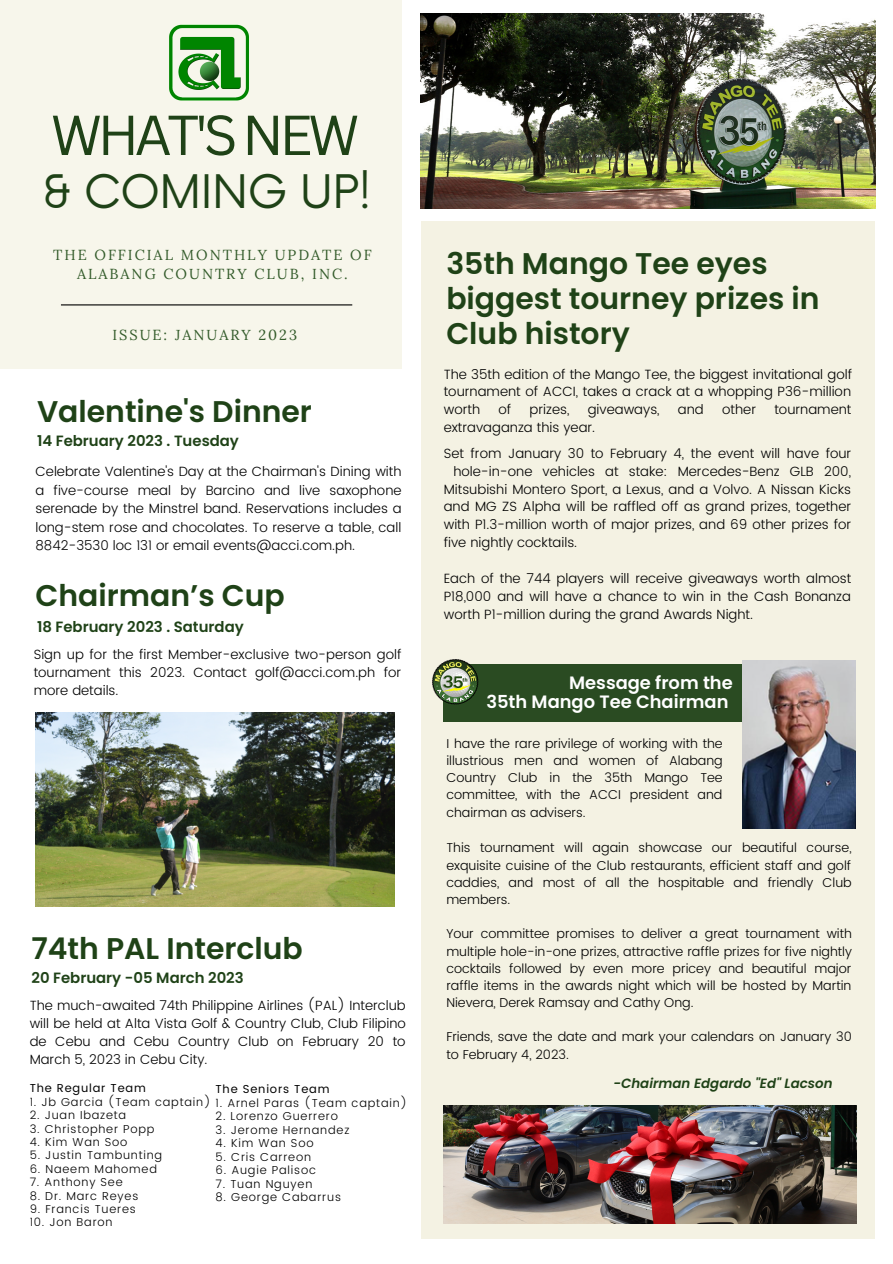
<style>
.page{position:relative;width:893px;height:1264px;background:#fff}
.page>*{position:absolute;margin:0;border:0;box-sizing:border-box;transform-origin:0 0}
.t1{font:55.05px "Canva Sans";letter-spacing:-.08em;color:#1f4217}
.t2{font:45px "Now";letter-spacing:-.015em;color:#1f4217}
.t3{font:600 29.85px/34.8px "Poppins";color:#1f4217}
.t4{font:600 17.85px/19px "Poppins";color:#fff;text-align:right}
.t5{font:600 14.85px "Poppins";color:#1f4217}
.t6{font:14.55px/20px "Lora";letter-spacing:.135em;color:#335b2a;text-align:center}
.t7{font:300 13.35px/17.9px "Poppins";color:#000;text-align:justify}
.t8{font:italic 600 13.35px "Poppins";color:#1f4217}
.t9{font:300 12.9px/17.2px "Poppins";color:#000;text-align:justify}
.t10{font:300 11.55px "Poppins";letter-spacing:.07em;color:#000}
.t11{font:11.55px "Poppins";letter-spacing:.07em;color:#000}
</style>
<div class="page">
<div style="left:0;top:0;width:402px;height:369px;background:#f7f6eb"></div>
<hr style="left:61px;top:304px;width:291px;height:1px;background:#000">
<div style="left:421px;top:221px;width:453px;height:1017px;background:#f4f2e3"></div>
<img style="left:169px;top:24px;width:80px;height:77px">
<div style="left:443px;top:664px;width:346px;height:57px;background:#2a4b22"></div>
<img style="left:742px;top:660px;width:113px;height:168px">
<img style="left:432px;top:659px;width:47px;height:46px">
<img style="left:421px;top:13px;width:454px;height:196px">
<img style="left:443px;top:1105px;width:413px;height:118px">
<img style="left:35px;top:712px;width:359px;height:194px">
<h1 class="t1" style="left:51px;top:96px;width:310px">WHAT'S NEW</h1>
<h2 class="t2" style="left:41px;top:166px;width:332px">&amp; COMING UP!</h2>
<p class="t6" style="left:53px;top:244px;width:320px">THE OFFICIAL MONTHLY UPDATE OF<br>ALABANG COUNTRY CLUB, INC.</p>
<p class="t6" style="left:112px;top:324px;width:186px">ISSUE: JANUARY 2023</p>
<h3 class="t3" style="left:37px;top:394px;width:276px">Valentine's Dinner</h3>
<p class="t5" style="left:37px;top:430px;width:203px">14 February 2023 . Tuesday</p>
<p class="t7" style="left:35px;top:462px;width:368px;line-height:18.5px">Celebrate Valentine's Day at the Chairman's Dining with a five-course meal by Barcino and live saxophone serenade by the Minstrel band. Reservations includes a long-stem rose and chocolates. To reserve a table, call 8842-3530 loc 131 or email events@acci.com.ph.</p>
<h3 class="t3" style="left:35px;top:577px;width:251px">Chairman’s Cup</h3>
<p class="t7" style="left:34px;top:645px;width:369px">Sign up for the first Member-exclusive two-person golf tournament this 2023. Contact golf@acci.com.ph for more details.</p>
<p class="t5" style="left:37px;top:616px;width:208px">18 February 2023 . Saturday</p>
<h3 class="t3" style="left:31px;top:930px;width:273px">74th PAL Interclub</h3>
<p class="t5" style="left:31px;top:967px;width:214px">20 February -05 March 2023</p>
<p class="t7" style="left:30px;top:996px;width:377px">The much-awaited 74th Philippine Airlines (PAL) Interclub will be held at Alta Vista Golf &amp; Country Club, Club Filipino de Cebu and Cebu Country Club on February 20 to March 5, 2023 in Cebu City.</p>
<p class="t11" style="left:215px;top:1082px;width:115px">The Seniors Team</p>
<p class="t10" style="left:215px;top:1096px;width:193px">1. Arnel Paras (Team captain)</p>
<p class="t10" style="left:215px;top:1109px;width:124px">2. Lorenzo Guerrero</p>
<p class="t10" style="left:215px;top:1123px;width:135px">3. Jerome Hernandez</p>
<p class="t10" style="left:215px;top:1136px;width:99px">4. Kim Wan Soo</p>
<p class="t10" style="left:215px;top:1149px;width:97px">5. Cris Carreon</p>
<p class="t10" style="left:215px;top:1163px;width:102px">6. Augie Palisoc</p>
<p class="t10" style="left:215px;top:1176px;width:98px">7. Tuan Nguyen</p>
<p class="t10" style="left:215px;top:1190px;width:127px">8. George Cabarrus</p>
<p class="t11" style="left:30px;top:1081px;width:118px">The Regular Team</p>
<p class="t10" style="left:30px;top:1094px;width:182px">1. Jb Garcia (Team captain)</p>
<p class="t10" style="left:30px;top:1108px;width:98px">2. Juan Ibazeta</p>
<p class="t10" style="left:30px;top:1121px;width:126px">3. Christopher Popp</p>
<p class="t10" style="left:30px;top:1135px;width:99px">4. Kim Wan Soo</p>
<p class="t10" style="left:30px;top:1148px;width:134px">5. Justin Tambunting</p>
<p class="t10" style="left:30px;top:1161px;width:129px">6. Naeem Mahomed</p>
<p class="t10" style="left:30px;top:1175px;width:94px">7. Anthony See</p>
<p class="t10" style="left:30px;top:1188px;width:110px">8. Dr. Marc Reyes</p>
<p class="t10" style="left:30px;top:1202px;width:108px">9. Francis Tueres</p>
<p class="t10" style="left:30px;top:1215px;width:84px">10. Jon Baron</p>
<h3 class="t3" style="left:446px;top:246px;width:375px">35th Mango Tee eyes biggest tourney prizes in<br>Club history</h3>
<p class="t7" style="left:443px;top:365px;width:410px">The 35th edition of the Mango Tee, the biggest invitational golf tournament of ACCI, takes a crack at a whopping P36-million worth</p>
<p class="t7" style="left:498px;top:401px;width:14px">of</p>
<p class="t7" style="left:529px;top:401px;width:41px">prizes,</p>
<p class="t7" style="left:587px;top:401px;width:73px">giveaways,</p>
<p class="t7" style="left:677px;top:401px;width:27px">and</p>
<p class="t7" style="left:722px;top:401px;width:35px">other</p>
<p class="t7" style="left:774px;top:401px;width:79px">tournament</p>
<p class="t7" style="left:443px;top:415px;width:409px;line-height:25.7px">extravaganza this year.<br>Set from January 30 to February 4, the event will have four</p>
<p class="t7" style="left:443px;top:462px;width:409px;text-indent:10px">hole-in-one vehicles at stake: Mercedes-Benz GLB 200, Mitsubishi Montero Sport, a Lexus, and a Volvo. A Nissan Kicks and MG ZS Alpha will be raffled off as grand prizes, together with P1.3-million worth of major prizes, and 69 other prizes for five nightly cocktails.</p>
<p class="t7" style="left:443px;top:569px;width:409px">Each of the 744 players will receive giveaways worth almost P18,000 and will have a chance to win in the Cash Bonanza worth P1-million during the grand Awards Night.</p>
<h3 class="t4" style="left:486px;top:673px;width:248px">Message from the<br>35th Mango Tee Chairman</h3>
<p class="t9" style="left:446px;top:734px;width:278px">I have the rare privilege of working with the illustrious men and women of Alabang Country Club in the 35th Mango Tee committee, with the ACCI president and chairman as advisers.</p>
<p class="t9" style="left:446px;top:839px;width:407px">This tournament will again showcase our beautiful course, exquisite cuisine of the Club restaurants, efficient staff and golf caddies, and most of all the hospitable and friendly Club members.</p>
<p class="t9" style="left:446px;top:925px;width:407px">Your committee promises to deliver a great tournament with multiple hole-in-one prizes, attractive raffle prizes for five nightly cocktails followed by even more pricey and beautiful major raffle items in the awards night which will be hosted by Martin Nievera, Derek Ramsay and Cathy Ong.</p>
<p class="t9" style="left:446px;top:1028px;width:407px">Friends, save the date and mark your calendars on January 30 to February 4, 2023.</p>
<p class="t8" style="left:613px;top:1074px;width:221px">-Chairman Edgardo "Ed" Lacson</p>
</div>
